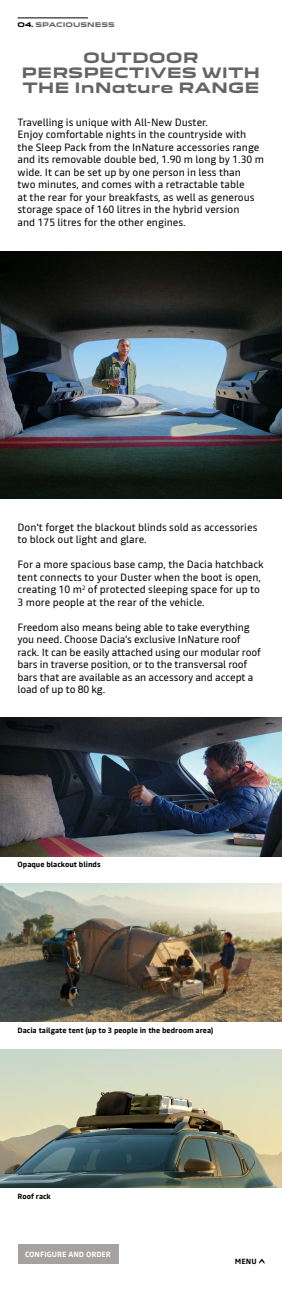
<style>
.page{position:relative;width:282px;height:1314px;background:#fff}
.page>*{position:absolute;margin:0;border:0;box-sizing:border-box;transform-origin:0 0}
.t1{font:700 14px/15.2px "Dacia Block Extended";color:#646464;text-align:center}
.t2{font:10.5px/12.5px "Read";color:#000}
.t3{font:700 7.5px "Read";color:#000}
.t4{font:700 7.5px "Read";color:#fff}
.t5{font:700 6.25px "Dacia Block Extended";color:#646464}
.s1{color:#000}
</style>
<div class="page">
<img style="left:0;top:1049px;width:281px;height:138px">
<img style="left:0;top:251px;width:281px;height:247px">
<img style="left:0;top:717px;width:281px;height:139px">
<img style="left:0;top:883px;width:281px;height:138px">
<hr style="left:18px;top:18px;width:70px;height:1px;background:#000">
<div style="left:18px;top:1244px;width:100px;height:19px;background:#a6a2a1"></div>
<svg style="left:259px;top:1258px;width:5px;height:5px"></svg>
<p class="t5" style="left:18px;top:22px;width:99px"><span class="s1">O4.</span> SPACIOUSNESS</p>
<h1 class="t1" style="left:22px;top:50px;width:240px">OUTDOOR<br>PERSPECTIVES WITH<br>THE InNature RANGE</h1>
<p class="t2" style="left:18px;top:116px;width:247px">Travelling is unique with All-New Duster.<br>Enjoy comfortable nights in the countryside with the Sleep Pack from the InNature accessories range and its removable double bed, 1.90 m long by 1.30 m wide. It can be set up by one person in less than<br>two minutes, and comes with a retractable table<br>at the rear for your breakfasts, as well as generous storage space of 160 litres in the hybrid version<br>and 175 litres for the other engines.</p>
<p class="t2" style="left:18px;top:520px;width:241px">Don't forget the blackout blinds sold as accessories to block out light and glare.</p>
<p class="t2" style="left:17px;top:558px;width:247px">For a more spacious base camp, the Dacia hatchback tent connects to your Duster when the boot is open, creating 10 m<sup>2</sup> of protected sleeping space for up to 3 more people at the rear of the vehicle.</p>
<p class="t2" style="left:17px;top:620px;width:244px">Freedom also means being able to take everything you need. Choose Dacia’s exclusive InNature roof rack. It can be easily attached using our modular roof bars in traverse position, or to the transversal roof bars that are available as an accessory and accept a load of up to 80 kg.</p>
<p class="t3" style="left:18px;top:859px;width:84px">Opaque blackout blinds</p>
<p class="t3" style="left:18px;top:1024px;width:197px">Dacia tailgate tent (up to 3 people in the bedroom area)</p>
<p class="t3" style="left:18px;top:1190px;width:35px">Roof rack</p>
<p class="t4" style="left:25px;top:1249px;width:87px">CONFIGURE AND ORDER</p>
<p class="t3" style="left:234px;top:1255px;width:23px">MENU</p>
</div>
